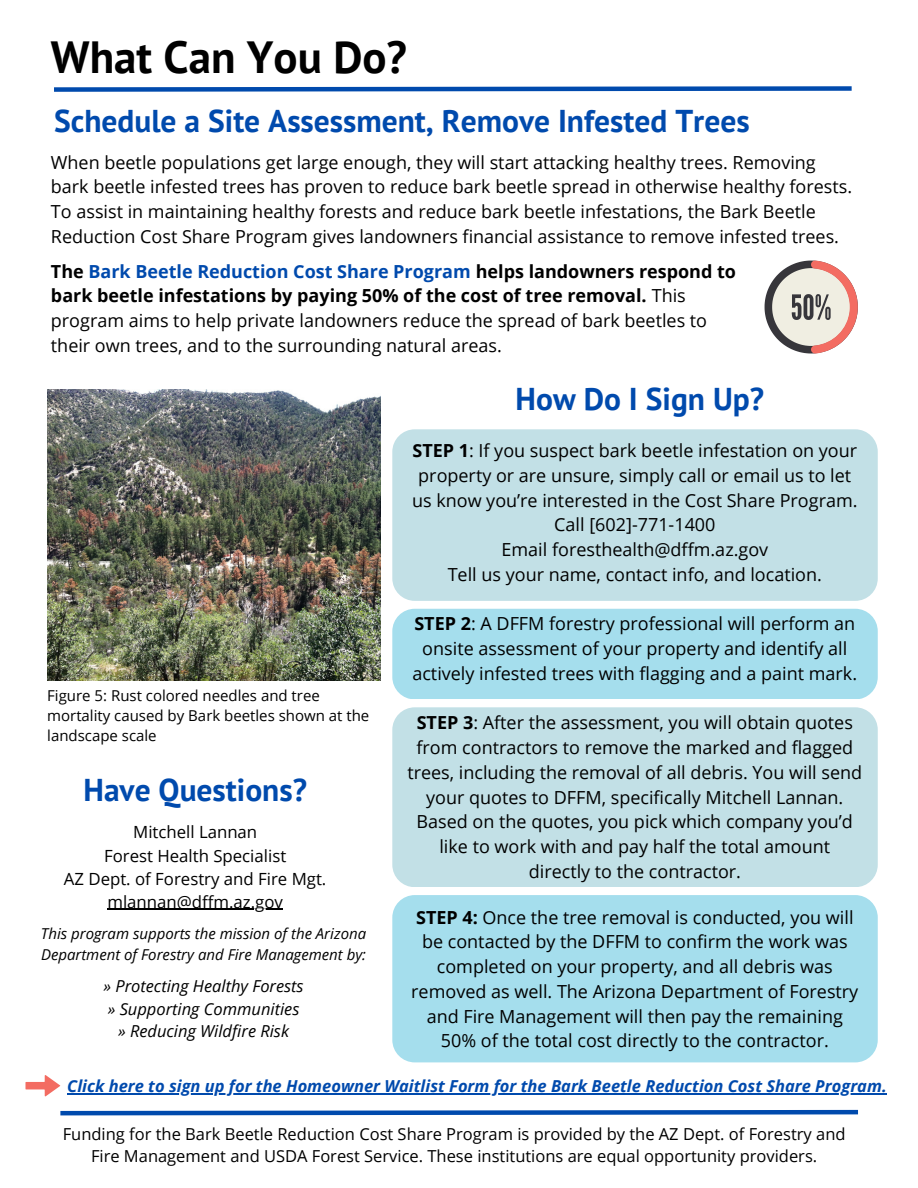
<style>
.page{position:relative;width:918px;height:1188px;background:#fff}
.page>*{position:absolute;margin:0;border:0;box-sizing:border-box;transform-origin:0 0}
.t1{font:700 45px "PT Sans";color:#000}
.t2{font:700 31.5px "PT Sans";color:#004aad}
.t3{font:18px/24.8px "Open Sans";color:#000;text-align:center}
.t4{font:16.8px "Open Sans";color:#000}
.t5{font:16.5px/22.5px "Open Sans";color:#000;text-align:center}
.t6{font:italic 700 16.5px "Open Sans";color:#004aad}
.t7{font:italic 16.5px "Open Sans";color:#000}
.t8{font:15px/20.2px "Open Sans";color:#000}
.t9{font:italic 15px/20.7px "Open Sans";color:#000}
.s1{font-weight:700}
.s2{font-weight:700;color:#004aad}
</style>
<div class="page">
<div style="left:392px;top:429px;width:485px;height:171px;background:#c2e0e6;border-radius:23px"></div>
<img style="left:47px;top:389px;width:333px;height:292px">
<div style="left:392px;top:609px;width:485px;height:90px;background:#a5deed;border-radius:22px"></div>
<div style="left:392px;top:707px;width:485px;height:180px;background:#c2e0e6;border-radius:22px"></div>
<div style="left:392px;top:895px;width:485px;height:167px;background:#a5deed;border-radius:22px"></div>
<svg style="left:54px;top:86px;width:798px;height:6px"></svg>
<svg style="left:60px;top:1109px;width:798px;height:7px"></svg>
<svg style="left:765px;top:260px;width:93px;height:94px"></svg>
<svg style="left:25px;top:1075px;width:35px;height:21px"></svg>
<hr style="left:107px;top:909px;width:176px;height:1px;background:#000">
<hr style="left:67px;top:1093px;width:820px;height:1px;background:#004aad">
<p class="t1" style="left:51px;top:27px;width:358px">What Can You Do?</p>
<p class="t2" style="left:54px;top:100px;width:697px">Schedule a Site Assessment, Remove Infested Trees</p>
<p class="t3" style="left:51px;top:149px;width:803px;text-align:left">When beetle populations get large enough, they will start attacking healthy trees. Removing bark beetle infested trees has proven to reduce bark beetle spread in otherwise healthy forests.<br>To assist in maintaining healthy forests and reduce bark beetle infestations, the Bark Beetle Reduction Cost Share Program gives landowners financial assistance to remove infested trees.</p>
<p class="t3" style="left:51px;top:258px;width:687px;text-align:left"><span class="s1">The</span> <span class="s2">Bark Beetle Reduction Cost Share Program</span> <span class="s1">helps landowners respond to bark beetle infestations by paying 50% of the cost of tree removal.</span> This program aims to help private landowners reduce the spread of bark beetles to their own trees, and to the surrounding natural areas.</p>
<p class="t2" style="left:516px;top:378px;width:250px">How Do I Sign Up?</p>
<p class="t8" style="left:47px;top:685px;width:324px">Figure 5: Rust colored needles and tree mortality caused by Bark beetles shown at the landscape scale</p>
<p class="t2" style="left:84px;top:769px;width:225px">Have Questions?</p>
<p class="t4" style="left:133px;top:821px;width:126px">Mitchell Lannan</p>
<p class="t4" style="left:104px;top:844px;width:184px">Forest Health Specialist</p>
<p class="t4" style="left:64px;top:867px;width:264px">AZ Dept. of Forestry and Fire Mgt.</p>
<p class="t4" style="left:107px;top:890px;width:177px">mlannan@dffm.az.gov</p>
<p class="t9" style="left:41px;top:923px;width:327px">This program supports the mission of the Arizona<br>Department of Forestry and Fire Management by:</p>
<p class="t7" style="left:103px;top:974px;width:202px">» Protecting Healthy Forests</p>
<p class="t7" style="left:108px;top:997px;width:193px">» Supporting Communities</p>
<p class="t7" style="left:118px;top:1019px;width:173px">» Reducing Wildfire Risk</p>
<p class="t3" style="left:412px;top:438px;width:447px"><span class="s1">STEP 1</span>: If you suspect bark beetle infestation on your property or are unsure, simply call or email us to let us know you’re interested in the Cost Share Program.</p>
<p class="t3" style="left:554px;top:512px;width:163px">Call [602]-771-1400</p>
<p class="t3" style="left:502px;top:537px;width:268px">Email foresthealth@dffm.az.gov</p>
<p class="t3" style="left:448px;top:561px;width:376px">Tell us your name, contact info, and location.</p>
<p class="t3" style="left:412px;top:611px;width:446px"><span class="s1">STEP 2</span>: A DFFM forestry professional will perform an onsite assessment of your property and identify all actively infested trees with flagging and a paint mark.</p>
<p class="t3" style="left:407px;top:710px;width:456px"><span class="s1">STEP 3</span>: After the assessment, you will obtain quotes from contractors to remove the marked and flagged trees, including the removal of all debris. You will send your quotes to DFFM, specifically Mitchell Lannan.<br>Based on the quotes, you pick which company you’d like to work with and pay half the total amount directly to the contractor.</p>
<p class="t3" style="left:411px;top:904px;width:449px"><span class="s1">STEP 4:</span> Once the tree removal is conducted, you will be contacted by the DFFM to confirm the work was completed on your property, and all debris was removed as well. The Arizona Department of Forestry and Fire Management will then pay the remaining 50% of the total cost directly to the contractor.</p>
<p class="t6" style="left:67px;top:1075px;width:821px">Click here to sign up for the Homeowner Waitlist Form for the Bark Beetle Reduction Cost Share Program.</p>
<p class="t5" style="left:63px;top:1122px;width:784px">Funding for the Bark Beetle Reduction Cost Share Program is provided by the AZ Dept. of Forestry and<br>Fire Management and USDA Forest Service. These institutions are equal opportunity providers.</p>
</div>
